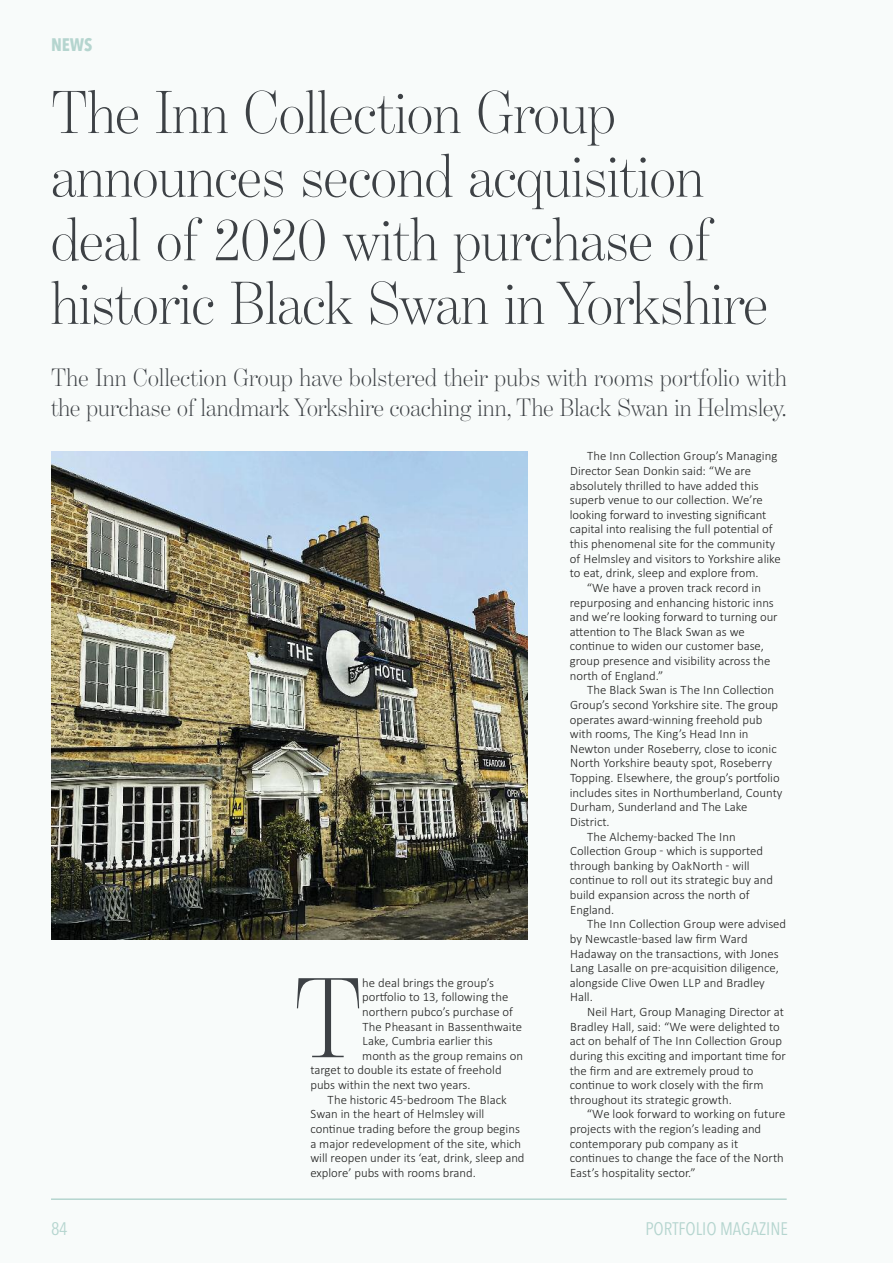
<style>
.page{position:relative;width:893px;height:1263px;background:#f8fbfa}
.page>*{position:absolute;margin:0;border:0;box-sizing:border-box;transform-origin:0 0}
.t1{font:300 115.5px "Benton Mod Disp";color:#3d4145}
.t2{font:300 61.5px/63.6px "Benton Mod Disp";color:#3d4145}
.t3{font:300 25.5px/30px "Benton Mod Disp";letter-spacing:.01em;color:#3d4145}
.t4{font:18px "Avenir Next Condensed";color:#b5d5cf}
.t5{font:700 18px "Avenir Next Condensed";color:#b5d5cf}
.t6{font:300 12.75px "Calibri";color:#222221}
</style>
<div class="page">
<hr style="left:51px;top:1198px;width:736px;height:2px;background:#b5d5cf">
<img style="left:51px;top:451px;width:476px;height:489px">
<h3 class="t5" style="left:51px;top:34px;width:43px">NEWS</h3>
<h2 class="t2" style="left:51px;top:80px;width:718px">The Inn Collection Group announces second acquisition deal of 2020 with purchase of historic Black Swan in Yorkshire</h2>
<h3 class="t3" style="left:51px;top:362px;width:737px">The Inn Collection Group have bolstered their pubs with rooms portfolio with the purchase of landmark Yorkshire coaching inn, The Black Swan in Helmsley.</h3>
<p class="t6" style="left:362px;top:975px;width:133px">he deal brings the group’s</p>
<p class="t6" style="left:362px;top:989px;width:148px">portfolio to 13, following the</p>
<p class="t6" style="left:362px;top:1004px;width:152px">northern pubco’s purchase of</p>
<p class="t6" style="left:362px;top:1019px;width:161px">The Pheasant in Bassenthwaite</p>
<p class="t6" style="left:362px;top:1033px;width:132px">Lake, Cumbria earlier this</p>
<p class="t6" style="left:362px;top:1048px;width:162px">month as the group remains on</p>
<p class="t6" style="left:310px;top:1062px;width:193px">target to double its estate of freehold</p>
<p class="t6" style="left:310px;top:1077px;width:162px">pubs within the next two years.</p>
<p class="t6" style="left:328px;top:1092px;width:181px">The historic 45-bedroom The Black</p>
<p class="t6" style="left:311px;top:1106px;width:175px">Swan in the heart of Helmsley will</p>
<p class="t6" style="left:310px;top:1121px;width:211px">continue trading before the group begins</p>
<p class="t6" style="left:310px;top:1136px;width:212px">a major redevelopment of the site, which</p>
<p class="t6" style="left:310px;top:1150px;width:216px">will reopen under its ‘eat, drink, sleep and</p>
<p class="t6" style="left:310px;top:1165px;width:167px">explore’ pubs with rooms brand.</p>
<h1 class="t1" style="left:294px;top:950px;width:70px">T</h1>
<p class="t6" style="left:587px;top:448px;width:192px">The Inn Collection Group’s Managing</p>
<p class="t6" style="left:570px;top:463px;width:183px">Director Sean Donkin said: “We are</p>
<p class="t6" style="left:570px;top:478px;width:191px">absolutely thrilled to have added this</p>
<p class="t6" style="left:570px;top:492px;width:195px">superb venue to our collection. We’re</p>
<p class="t6" style="left:570px;top:507px;width:198px">looking forward to investing significant</p>
<p class="t6" style="left:570px;top:521px;width:204px">capital into realising the full potential of</p>
<p class="t6" style="left:570px;top:536px;width:207px">this phenomenal site for the community</p>
<p class="t6" style="left:570px;top:551px;width:212px">of Helmsley and visitors to yorkshire alike</p>
<p class="t6" style="left:570px;top:565px;width:190px">to eat, drink, sleep and explore from.</p>
<p class="t6" style="left:587px;top:580px;width:176px">“We have a proven track record in</p>
<p class="t6" style="left:570px;top:595px;width:206px">repurposing and enhancing historic inns</p>
<p class="t6" style="left:570px;top:609px;width:209px">and we’re looking forward to turning our</p>
<p class="t6" style="left:570px;top:624px;width:177px">attention to The Black Swan as we</p>
<p class="t6" style="left:570px;top:638px;width:196px">continue to widen our customer base,</p>
<p class="t6" style="left:570px;top:653px;width:202px">group presence and visibility across the</p>
<p class="t6" style="left:570px;top:668px;width:95px">north of England.”</p>
<p class="t6" style="left:587px;top:682px;width:189px">The Black Swan is The Inn Collection</p>
<p class="t6" style="left:570px;top:697px;width:210px">Group’s second yorkshire site. The group</p>
<p class="t6" style="left:570px;top:712px;width:194px">operates award-winning freehold pub</p>
<p class="t6" style="left:570px;top:726px;width:180px">with rooms, The King’s Head Inn in</p>
<p class="t6" style="left:570px;top:741px;width:208px">Newton under Roseberry, close to iconic</p>
<p class="t6" style="left:570px;top:755px;width:203px">North yorkshire beauty spot, Roseberry</p>
<p class="t6" style="left:570px;top:770px;width:211px">Topping. Elsewhere, the group’s portfolio</p>
<p class="t6" style="left:570px;top:785px;width:214px">includes sites in Northumberland, County</p>
<p class="t6" style="left:570px;top:799px;width:179px">Durham, Sunderland and The Lake</p>
<p class="t6" style="left:570px;top:814px;width:41px">District.</p>
<p class="t6" style="left:587px;top:829px;width:150px">The Alchemy-backed The Inn</p>
<p class="t6" style="left:570px;top:843px;width:195px">Collection Group - which is supported</p>
<p class="t6" style="left:570px;top:858px;width:181px">through banking by OakNorth - will</p>
<p class="t6" style="left:570px;top:872px;width:205px">continue to roll out its strategic buy and</p>
<p class="t6" style="left:570px;top:887px;width:181px">build expansion across the north of</p>
<p class="t6" style="left:570px;top:902px;width:46px">England.</p>
<p class="t6" style="left:587px;top:916px;width:201px">The Inn Collection Group were advised</p>
<p class="t6" style="left:570px;top:931px;width:179px">by Newcastle-based law firm Ward</p>
<p class="t6" style="left:570px;top:946px;width:210px">Hadaway on the transactions, with Jones</p>
<p class="t6" style="left:570px;top:960px;width:210px">Lang Lasalle on pre-acquisition diligence,</p>
<p class="t6" style="left:570px;top:975px;width:197px">alongside Clive Owen LLP and Bradley</p>
<p class="t6" style="left:570px;top:989px;width:24px">Hall.</p>
<p class="t6" style="left:587px;top:1004px;width:198px">Neil Hart, Group Managing Director at</p>
<p class="t6" style="left:570px;top:1019px;width:211px">Bradley Hall, said: “We were delighted to</p>
<p class="t6" style="left:570px;top:1033px;width:214px">act on behalf of The Inn Collection Group</p>
<p class="t6" style="left:570px;top:1048px;width:218px">during this exciting and important time for</p>
<p class="t6" style="left:570px;top:1063px;width:185px">the firm and are extremely proud to</p>
<p class="t6" style="left:570px;top:1077px;width:195px">continue to work closely with the firm</p>
<p class="t6" style="left:570px;top:1092px;width:164px">throughout its strategic growth.</p>
<p class="t6" style="left:587px;top:1106px;width:200px">“We look forward to working on future</p>
<p class="t6" style="left:570px;top:1121px;width:193px">projects with the region’s leading and</p>
<p class="t6" style="left:570px;top:1136px;width:170px">contemporary pub company as it</p>
<p class="t6" style="left:570px;top:1150px;width:216px">continues to change the face of the North</p>
<p class="t6" style="left:570px;top:1165px;width:127px">East’s hospitality sector.”</p>
<h3 class="t4" style="left:51px;top:1214px;width:18px">84</h3>
<h3 class="t4" style="left:645px;top:1214px;width:144px">PORTFOLIO MAGAZINE</h3>
</div>
